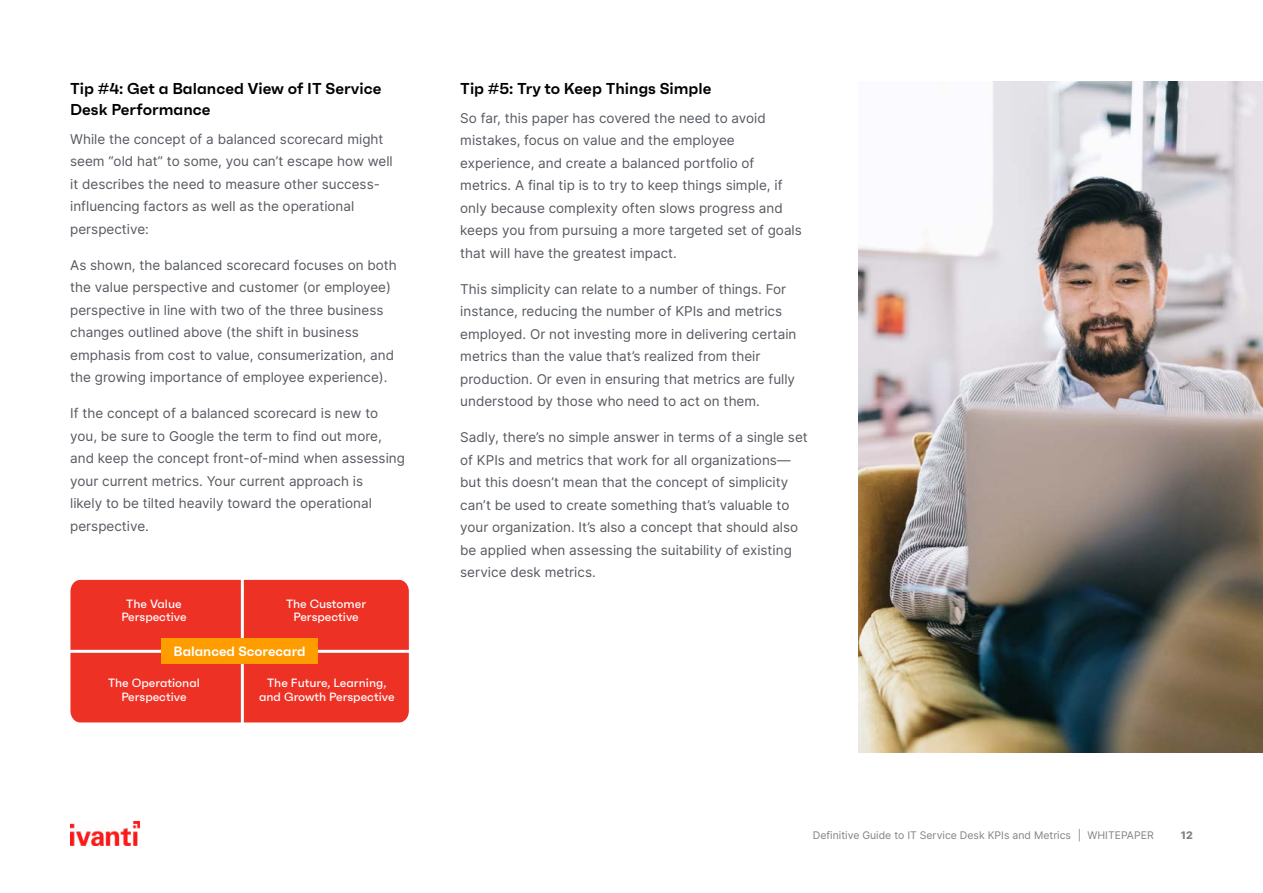
<style>
.page{position:relative;width:1263px;height:893px;background:#fff}
.page>*{position:absolute;margin:0;border:0;box-sizing:border-box;transform-origin:0 0}
.t1{font:600 15.75px/21px "Faktum";color:#000}
.t2{font:13.5px/22.5px "Inter";color:#555960}
.t3{font:600 13.5px "Faktum";color:#fff}
.t4{font:500 12px/13.5px "Faktum";color:#fff;text-align:center}
.t5{font:10.5px "Inter";color:#848182}
.t6{font:800 10.5px "Inter";color:#848182}
</style>
<div class="page">
<img style="left:70px;top:821px;width:69px;height:25px">
<div style="left:70px;top:580px;width:339px;height:142px;background:#ee3125"></div>
<hr style="left:18px;top:650px;width:461px;height:3px;background:#fff">
<hr style="left:241px;top:555px;width:3px;height:219px;background:#fff">
<div style="left:162px;top:639px;width:156px;height:25px;background:#ff9d00"></div>
<img style="left:858px;top:81px;width:405px;height:672px">
<p class="t1" style="left:70px;top:77px;width:313px">Tip #4: Get a Balanced View of IT Service<br>Desk Performance</p>
<p class="t2" style="left:70px;top:127px;width:324px">While the concept of a balanced scorecard might seem “old hat” to some, you can’t escape how well it describes the need to measure other success&shy;influencing factors as well as the operational perspective:</p>
<p class="t2" style="left:70px;top:253px;width:328px">As shown, the balanced scorecard focuses on both the value perspective and customer (or employee) perspective in line with two of the three business changes outlined above (the shift in business emphasis from cost to value, consumerization, and the growing importance of employee experience).</p>
<p class="t2" style="left:70px;top:402px;width:336px">If the concept of a balanced scorecard is new to you, be sure to Google the term to find out more, and keep the concept front-of-mind when assessing your current metrics. Your current approach is<br>likely to be tilted heavily toward the operational perspective.</p>
<p class="t4" style="left:286px;top:597px;width:82px">The Customer<br>Perspective</p>
<p class="t3" style="left:174px;top:642px;width:134px">Balanced Scorecard</p>
<p class="t4" style="left:121px;top:597px;width:67px">The Value<br>Perspective</p>
<p class="t4" style="left:108px;top:676px;width:93px">The Operational<br>Perspective</p>
<p class="t4" style="left:259px;top:676px;width:137px">The Future, Learning, and Growth Perspective</p>
<p class="t1" style="left:460px;top:77px;width:253px">Tip #5: Try to Keep Things Simple</p>
<p class="t2" style="left:460px;top:106px;width:343px">So far, this paper has covered the need to avoid mistakes, focus on value and the employee experience, and create a balanced portfolio of metrics. A final tip is to try to keep things simple, if only because complexity often slows progress and keeps you from pursuing a more targeted set of goals that will have the greatest impact.</p>
<p class="t2" style="left:460px;top:277px;width:338px">This simplicity can relate to a number of things. For instance, reducing the number of KPIs and metrics employed. Or not investing more in delivering certain metrics than the value that’s realized from their production. Or even in ensuring that metrics are fully understood by those who need to act on them.</p>
<p class="t2" style="left:460px;top:426px;width:349px">Sadly, there’s no simple answer in terms of a single set of KPIs and metrics that work for all organizations— but this doesn’t mean that the concept of simplicity can’t be used to create something that’s valuable to your organization. It’s also a concept that should also be applied when assessing the suitability of existing service desk metrics.</p>
<p class="t5" style="left:813px;top:828px;width:342px">Definitive Guide to IT Service Desk KPIs and Metrics | WHITEPAPER</p>
<p class="t6" style="left:1181px;top:828px;width:13px">12</p>
</div>
